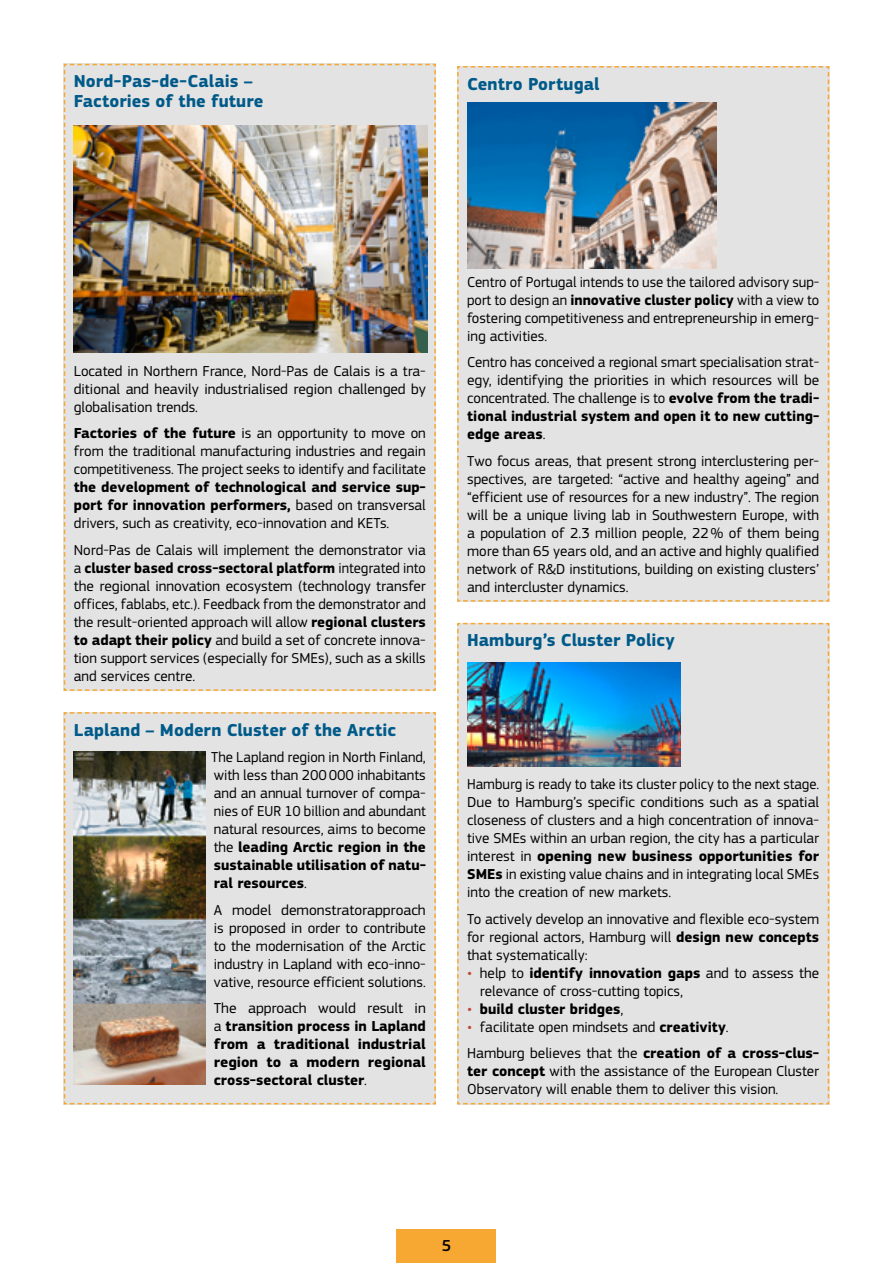
<style>
.page{position:relative;width:893px;height:1263px;background:#fff}
.page>*{position:absolute;margin:0;border:0;box-sizing:border-box;transform-origin:0 0}
.t1{font:700 18px/19.5px "EC Square Sans Pro";letter-spacing:.005em;color:#005a89}
.t2{font:500 16.5px "EC Square Sans Pro";color:#000}
.t3{font:15px/18px "EC Square Sans Pro";color:#000;text-align:justify}
.t4{font:700 15px/18px "EC Square Sans Pro";color:#000;text-align:justify}
.s1{font-weight:700}
.s2{font-weight:400}
.s3{font-size:18px;color:#be4935}
.s4{font-weight:400;font-size:18px;color:#be4935}
</style>
<div class="page">
<div style="left:397px;top:1230px;width:99px;height:33px;background:#f7a832"></div>
<img style="left:63px;top:712px;width:373px;height:393px">
<img style="left:63px;top:63px;width:373px;height:628px">
<svg style="left:457px;top:66px;width:373px;height:536px"></svg>
<svg style="left:457px;top:622px;width:373px;height:483px"></svg>
<p class="t1" style="left:74px;top:72px;width:191px">Nord-Pas-de-Calais –<br>Factories of the future</p>
<p class="t1" style="left:467px;top:74px;width:134px">Centro Portugal</p>
<p class="t3" style="left:74px;top:362px;width:354px">Located in Northern France, Nord-Pas de Calais is a tra&shy;ditional and heavily industrialised region challenged by globalisation trends.</p>
<p class="t3" style="left:74px;top:424px;width:354px"><span class="s1">Factories of the future</span> is an opportunity to move on from the traditional manufacturing industries and regain competitiveness. The project seeks to identify and facilitate</p>
<p class="t4" style="left:74px;top:479px;width:354px">the development of technological and service sup&shy;port for innovation performers, <span class="s2">based on transversal drivers, such as creativity, eco-innovation and KETs.</span></p>
<p class="t3" style="left:74px;top:541px;width:354px">Nord-Pas de Calais will implement the demonstrator via a <span class="s1">cluster based cross-sectoral platform</span> integrated into the regional innovation ecosystem (technology transfer offices, fablabs, etc.). Feedback from the demonstrator and the result-oriented approach will allow <span class="s1">regional clusters to adapt their policy</span> and build a set of concrete innova&shy;tion support services (especially for SMEs), such as a skills and services centre.</p>
<p class="t1" style="left:74px;top:720px;width:324px">Lapland – Modern Cluster of the Arctic</p>
<p class="t3" style="left:211px;top:748px;width:216px">The Lapland region in North Finland, with less than 200000 inhabitants and an annual turnover of compa&shy;nies of EUR 10 billion and abundant natural resources, aims to become the <span class="s1">leading Arctic region in the sustainable utilisation of natu&shy;ral resources</span>.</p>
<p class="t3" style="left:214px;top:901px;width:214px">A model demonstratorapproach is proposed in order to contribute to the modernisation of the Arctic industry in Lapland with eco-inno&shy;vative, resource efficient solutions.</p>
<p class="t4" style="left:214px;top:1000px;width:214px"><span class="s2">The approach would result in a</span> transition process in Lapland from a traditional industrial region to a modern regional cross-sectoral cluster<span class="s2">.</span></p>
<p class="t3" style="left:467px;top:273px;width:354px">Centro of Portugal intends to use the tailored advisory sup&shy;port to design an <span class="s1">innovative cluster policy</span> with a view to fostering competitiveness and entrepreneurship in emerg&shy;ing activities.</p>
<p class="t3" style="left:467px;top:353px;width:354px">Centro has conceived a regional smart specialisation strat&shy;egy, identifying the priorities in which resources will be concentrated. The challenge is to <span class="s1">evolve from the tradi&shy;tional industrial system and open it to new cutting&shy;edge areas</span>.</p>
<p class="t3" style="left:467px;top:452px;width:354px">Two focus areas, that present strong interclustering per&shy;spectives, are targeted: “active and healthy ageing” and “efficient use of resources for a new industry”. The region will be a unique living lab in Southwestern Europe, with a population of 2.3 million people, 22% of them being more than 65 years old, and an active and highly qualified network of R&amp;D institutions, building on existing clusters’ and intercluster dynamics.</p>
<p class="t1" style="left:467px;top:631px;width:209px">Hamburg’s Cluster Policy</p>
<p class="t3" style="left:467px;top:775px;width:354px">Hamburg is ready to take its cluster policy to the next stage.<br>Due to Hamburg’s specific conditions such as a spatial closeness of clusters and a high concentration of innova&shy;tive SMEs within an urban region, the city has a particular interest in <span class="s1">opening new business opportunities for SMEs</span> in existing value chains and in integrating local SMEs into the creation of new markets.</p>
<p class="t3" style="left:467px;top:910px;width:354px">To actively develop an innovative and flexible eco-system for regional actors, Hamburg will <span class="s1">design new concepts </span>that systematically:</p>
<p class="t3" style="left:480px;top:964px;width:341px;text-indent:-13px"><span class="s3">•</span> help to <span class="s1">identify innovation gaps</span> and to assess the relevance of cross-cutting topics,</p>
<p class="t4" style="left:467px;top:1000px;width:158px"><span class="s4">•</span> build cluster bridges<span class="s2">,</span></p>
<p class="t3" style="left:467px;top:1014px;width:354px;line-height:26.5px"><span class="s3">•</span> facilitate open mindsets and <span class="s1">creativity</span>.<br>Hamburg believes that the <span class="s1">creation of a cross-clus-</span></p>
<p class="t3" style="left:467px;top:1062px;width:354px"><span class="s1">ter concept</span> with the assistance of the European Cluster<br>Observatory will enable them to deliver this vision.</p>
<p class="t2" style="left:442px;top:1235px;width:11px">5</p>
</div>
